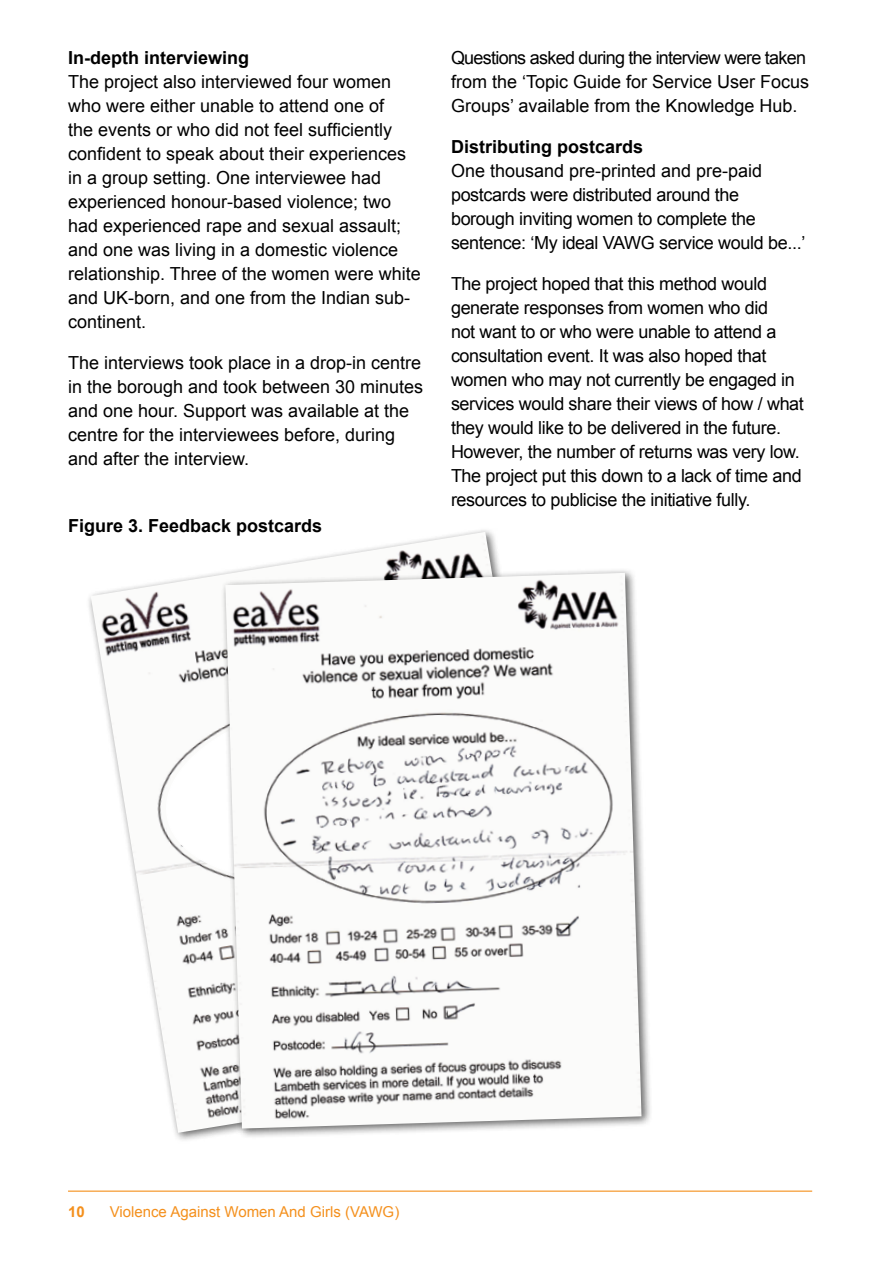
<style>
.page{position:relative;width:893px;height:1263px;background:#fff}
.page>*{position:absolute;margin:0;border:0;box-sizing:border-box;transform-origin:0 0}
.t1{font:18px/24px "Arial";color:#000}
.t2{font:18px/24px "Arial";letter-spacing:-.02em;color:#000}
.t3{font:700 18px "Arial";color:#000}
.t4{font:15px "Arial";color:#f4901d}
.t5{font:700 15px "Arial";color:#f4901d}
</style>
<div class="page">
<hr style="left:68px;top:1190px;width:744px;height:2px;background:#f4901d">
<img style="left:91px;top:532px;width:409px;height:601px">
<svg style="left:160px;top:689px;width:61px;height:202px"></svg>
<div style="left:221px;top:568px;width:432px;height:571px;background:#000;opacity:.6"></div>
<img style="left:225px;top:573px;width:416px;height:555px">
<p class="t3" style="left:68px;top:46px;width:183px">In-depth interviewing</p>
<p class="t1" style="left:68px;top:70px;width:354px">The project also interviewed four women who were either unable to attend one of<br>the events or who did not feel sufficiently confident to speak about their experiences in a group setting. One interviewee had experienced honour-based violence; two had experienced rape and sexual assault; and one was living in a domestic violence relationship. Three of the women were white and UK-born, and one from the Indian sub&shy;continent.</p>
<p class="t1" style="left:68px;top:351px;width:357px">The interviews took place in a drop-in centre in the borough and took between 30 minutes and one hour. Support was available at the centre for the interviewees before, during and after the interview.</p>
<p class="t3" style="left:68px;top:514px;width:256px">Figure 3. Feedback postcards</p>
<p class="t1" style="left:451px;top:46px;width:360px">Questions asked during the interview were taken from the ‘Topic Guide for Service User Focus<br>Groups’ available from the Knowledge Hub.</p>
<p class="t3" style="left:451px;top:135px;width:194px">Distributing postcards</p>
<p class="t2" style="left:451px;top:159px;width:356px">One thousand pre-printed and pre-paid postcards were distributed around the borough inviting women to complete the sentence: ‘My ideal VAWG service would be...’</p>
<p class="t2" style="left:451px;top:272px;width:354px">The project hoped that this method would generate responses from women who did<br>not want to or who were unable to attend a consultation event. It was also hoped that women who may not currently be engaged in services would share their views of how / what they would like to be delivered in the future.<br>However, the number of returns was very low.<br>The project put this down to a lack of time and resources to publicise the initiative fully.</p>
<p class="t5" style="left:68px;top:1202px;width:18px">10</p>
<p class="t4" style="left:110px;top:1202px;width:291px">Violence Against Women And Girls (VAWG)</p>
</div>
